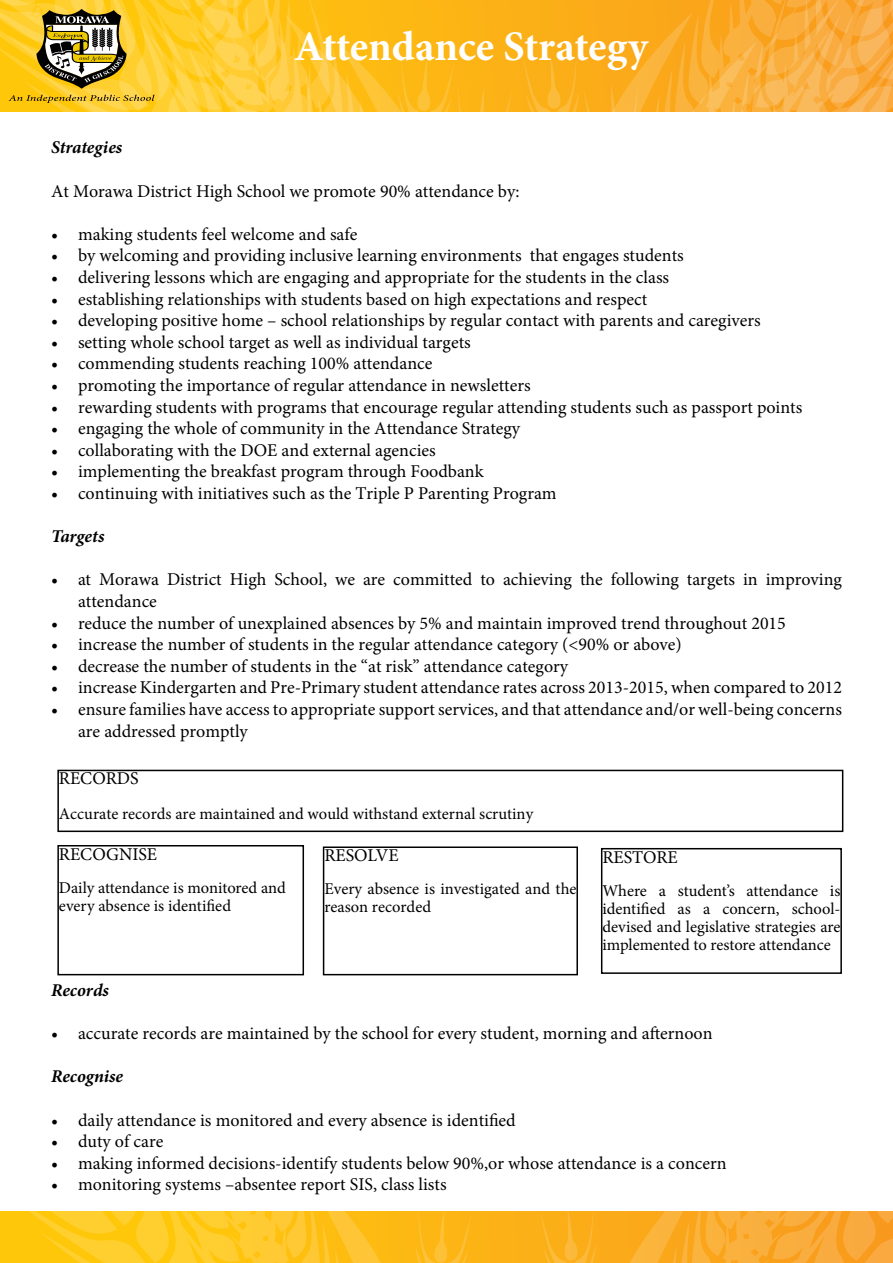
<style>
.page{position:relative;width:893px;height:1263px;background:#fff}
.page>*{position:absolute;margin:0;border:0;box-sizing:border-box;transform-origin:0 0}
.t1{font:700 42px "Minion Pro";letter-spacing:-.005em;color:#fff}
.t2{font:18px/21.6px "Minion Pro";color:#000}
.t3{font:italic 700 18px "Minion Pro";color:#000}
.t4{font:16.5px/18.1px "Minion Pro";color:#000}
</style>
<div class="page">
<svg style="left:530px;top:0;width:34px;height:111px;background:#fbb01b"></svg>
<svg style="left:0;top:0;width:530px;height:112px;background:#fdc325"></svg>
<svg style="left:564px;top:0;width:329px;height:112px;background:#f9ad32"></svg>
<div style="left:0;top:1212px;width:893px;height:51px;background:#fcb116"></div>
<svg style="left:0;top:1212px;width:471px;height:51px"></svg>
<svg style="left:541px;top:1212px;width:352px;height:51px"></svg>
<svg style="left:36px;top:9px;width:91px;height:80px"></svg>
<svg style="left:9px;top:95px;width:146px;height:8px"></svg>
<div style="left:57px;top:770px;width:786px;height:62px;border:2px solid #000"></div>
<div style="left:57px;top:845px;width:247px;height:130px;border:2px solid #000"></div>
<div style="left:323px;top:846px;width:255px;height:129px;border:2px solid #000"></div>
<div style="left:601px;top:848px;width:241px;height:126px;border:2px solid #000"></div>
<h1 class="t1" style="left:294px;top:17px;width:355px">Attendance Strategy</h1>
<p class="t3" style="left:51px;top:135px;width:73px">Strategies</p>
<p class="t2" style="left:51px;top:180px;width:470px">At Morawa District High School we promote 90% attendance by:</p>
<p class="t2" style="left:51px;top:223px;width:308px">• making students feel welcome and safe</p>
<p class="t2" style="left:51px;top:245px;width:634px">• by welcoming and providing inclusive learning environments that engages students</p>
<p class="t2" style="left:51px;top:267px;width:620px">• delivering lessons which are engaging and appropriate for the students in the class</p>
<p class="t2" style="left:51px;top:288px;width:598px">• establishing relationships with students based on high expectations and respect</p>
<p class="t2" style="left:51px;top:310px;width:711px">• developing positive home – school relationships by regular contact with parents and caregivers</p>
<p class="t2" style="left:51px;top:331px;width:421px">• setting whole school target as well as individual targets</p>
<p class="t2" style="left:51px;top:353px;width:383px">• commending students reaching 100% attendance</p>
<p class="t2" style="left:51px;top:375px;width:481px">• promoting the importance of regular attendance in newsletters</p>
<p class="t2" style="left:51px;top:396px;width:753px">• rewarding students with programs that encourage regular attending students such as passport points</p>
<p class="t2" style="left:51px;top:418px;width:471px">• engaging the whole of community in the Attendance Strategy</p>
<p class="t2" style="left:51px;top:439px;width:386px">• collaborating with the DOE and external agencies</p>
<p class="t2" style="left:51px;top:461px;width:434px">• implementing the breakfast program through Foodbank</p>
<p class="t2" style="left:51px;top:483px;width:507px">• continuing with initiatives such as the Triple P Parenting Program</p>
<p class="t3" style="left:51px;top:524px;width:55px">Targets</p>
<p class="t2" style="left:78px;top:569px;width:765px;text-indent:-27px">• at Morawa District High School, we are committed to achieving the following targets in improving attendance</p>
<p class="t2" style="left:51px;top:612px;width:736px">• reduce the number of unexplained absences by 5% and maintain improved trend throughout 2015</p>
<p class="t2" style="left:51px;top:634px;width:632px">• increase the number of students in the regular attendance category (&lt;90% or above)</p>
<p class="t2" style="left:51px;top:655px;width:519px">• decrease the number of students in the “at risk” attendance category</p>
<p class="t2" style="left:51px;top:677px;width:792px">• increase Kindergarten and Pre-Primary student attendance rates across 2013-2015, when compared to 2012</p>
<p class="t2" style="left:78px;top:699px;width:765px;text-indent:-27px">• ensure families have access to appropriate support services, and that attendance and/or well-being concerns are addressed promptly</p>
<p class="t2" style="left:59px;top:768px;width:81px">RECORDS</p>
<p class="t4" style="left:59px;top:805px;width:476px">Accurate records are maintained and would withstand external scrutiny</p>
<p class="t2" style="left:59px;top:843px;width:100px">RECOGNISE</p>
<p class="t4" style="left:59px;top:878px;width:228px">Daily attendance is monitored and every absence is identified</p>
<p class="t2" style="left:324px;top:845px;width:76px">RESOLVE</p>
<p class="t4" style="left:324px;top:880px;width:254px">Every absence is investigated and the reason recorded</p>
<p class="t2" style="left:602px;top:846px;width:77px">RESTORE</p>
<p class="t4" style="left:602px;top:881px;width:239px;text-align:justify">Where a student’s attendance is identified as a concern, school&shy;devised and legislative strategies are implemented to restore attendance</p>
<p class="t3" style="left:51px;top:977px;width:59px">Records</p>
<p class="t2" style="left:51px;top:1023px;width:663px">• accurate records are maintained by the school for every student, morning and afternoon</p>
<p class="t3" style="left:51px;top:1064px;width:74px">Recognise</p>
<p class="t2" style="left:51px;top:1109px;width:466px">• daily attendance is monitored and every absence is identified</p>
<p class="t2" style="left:51px;top:1131px;width:114px">• duty of care</p>
<p class="t2" style="left:51px;top:1152px;width:677px">• making informed decisions-identify students below 90%,or whose attendance is a concern</p>
<p class="t2" style="left:51px;top:1174px;width:397px">• monitoring systems –absentee report SIS, class lists</p>
</div>
